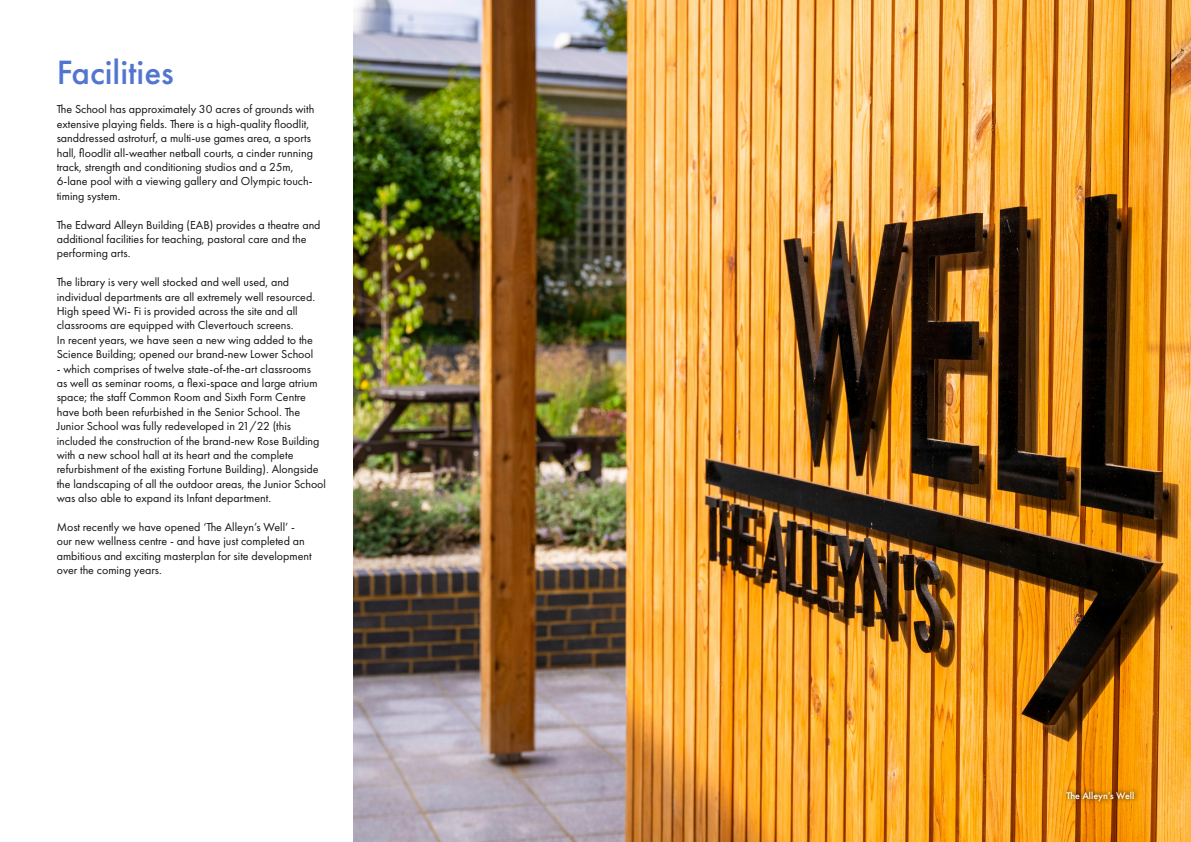
<style>
.page{position:relative;width:1191px;height:842px;background:#fff}
.page>*{position:absolute;margin:0;border:0;box-sizing:border-box;transform-origin:0 0}
.Heading{font:500 35px "Futura PT";color:#5275d0}
.Paragraph{font:12px/14.4px "Futura PT";color:#121212}
.t1{font:500 10px "Futura PT";color:#fff}
</style>
<div class="page">
<img style="left:354px;top:0;width:837px;height:842px">
<div style="left:1062px;top:786px;width:77px;height:20px;background:#000;opacity:.95"></div>
<p class="Heading" style="left:57px;top:51px;width:119px">Facilities</p>
<p class="Paragraph" style="left:57px;top:102px;width:259px">The School has approximately 30 acres of grounds with extensive playing fields. There is a high-quality floodlit, sanddressed astroturf, a multi-use games area, a sports hall, floodlit all-weather netball courts, a cinder running track, strength and conditioning studios and a 25m, 6-lane pool with a viewing gallery and Olympic touch&shy;timing system.</p>
<p class="Paragraph" style="left:57px;top:217px;width:265px">The Edward Alleyn Building (EAB) provides a theatre and additional facilities for teaching, pastoral care and the performing arts.</p>
<p class="Paragraph" style="left:57px;top:275px;width:260px">The library is very well stocked and well used, and individual departments are all extremely well resourced.<br>High speed Wi- Fi is provided across the site and all classrooms are equipped with Clevertouch screens.</p>
<p class="Paragraph" style="left:57px;top:332px;width:258px">In recent years, we have seen a new wing added to the<br>Science Building; opened our brand-new Lower School</p>
<p class="Paragraph" style="left:57px;top:361px;width:271px">- which comprises of twelve state-of-the-art classrooms<br>as well as seminar rooms, a flexi-space and large atrium space; the staff Common Room and Sixth Form Centre have both been refurbished in the Senior School. The Junior School was fully redeveloped in 21/22 (this included the construction of the brand-new Rose Building with a new school hall at its heart and the complete refurbishment of the existing Fortune Building). Alongside the landscaping of all the outdoor areas, the Junior School was also able to expand its Infant department.</p>
<p class="Paragraph" style="left:57px;top:520px;width:256px">Most recently we have opened ‘The Alleyn’s Well’ - our new wellness centre - and have just completed an ambitious and exciting masterplan for site development over the coming years.</p>
<p class="t1" style="left:1066px;top:789px;width:69px">The Alleyn’s Well</p>
</div>
